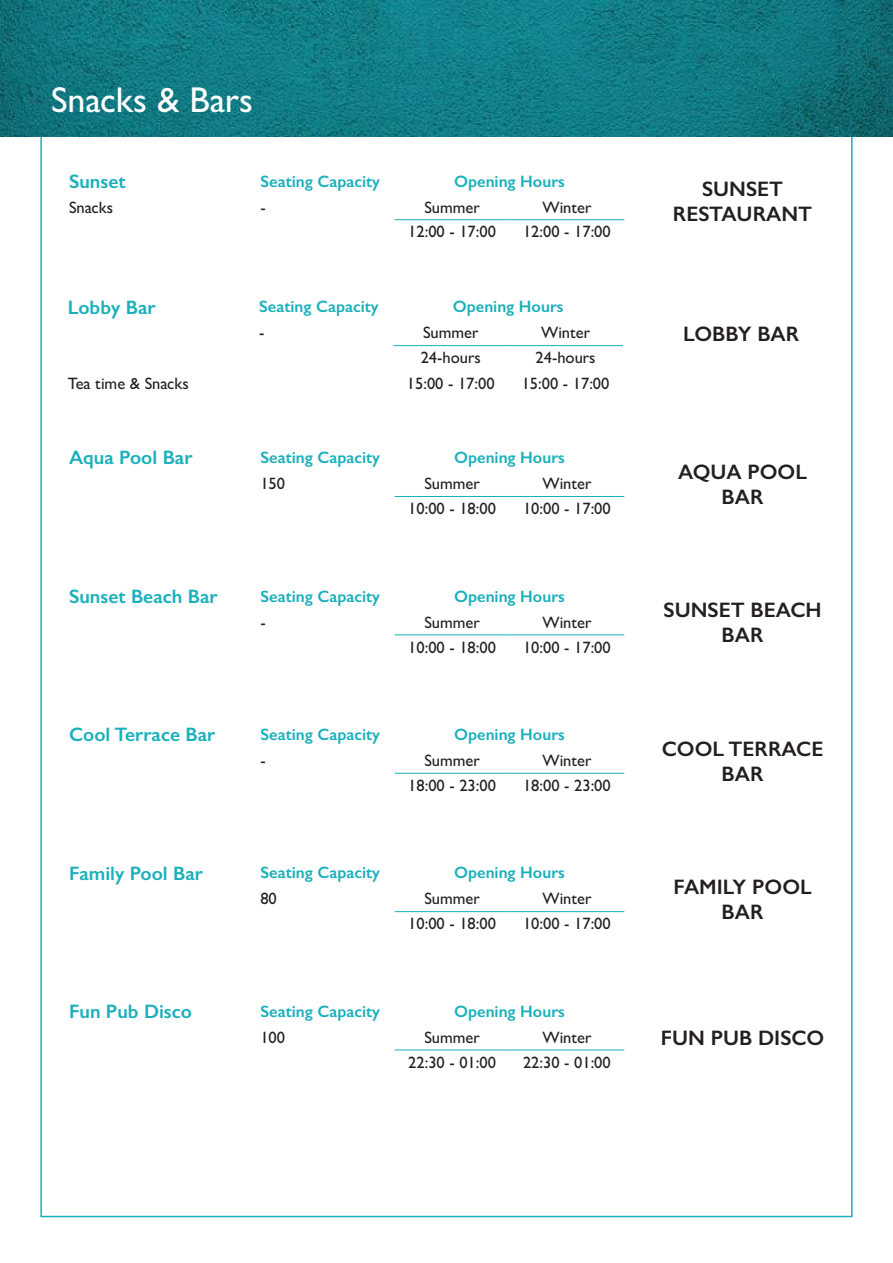
<style>
.page{position:relative;width:893px;height:1263px;background:#fff}
.page>*{position:absolute;margin:0;border:0;box-sizing:border-box;transform-origin:0 0}
.t1{font:500 36px "Gill Sans";color:#fff}
.t2{font:600 21px/25.2px "Gill Sans";color:#231f20;text-align:center}
.t3{font:600 19.5px "Gill Sans";color:#19b0bb}
.t4{font:500 16.5px "Gill Sans";color:#231f20}
.t5{font:600 16.5px "Gill Sans";color:#19b0bb}
</style>
<div class="page">
<img style="left:0;top:0;width:893px;height:136px">
<hr style="left:395px;top:219px;width:114px;height:1px;background:#19b0bb">
<hr style="left:509px;top:219px;width:115px;height:1px;background:#19b0bb">
<hr style="left:395px;top:496px;width:114px;height:1px;background:#19b0bb">
<hr style="left:509px;top:496px;width:115px;height:1px;background:#19b0bb">
<hr style="left:395px;top:635px;width:114px;height:1px;background:#19b0bb">
<hr style="left:509px;top:635px;width:115px;height:1px;background:#19b0bb">
<hr style="left:395px;top:773px;width:114px;height:1px;background:#19b0bb">
<hr style="left:509px;top:773px;width:115px;height:1px;background:#19b0bb">
<hr style="left:395px;top:911px;width:114px;height:1px;background:#19b0bb">
<hr style="left:509px;top:911px;width:115px;height:1px;background:#19b0bb">
<hr style="left:395px;top:1050px;width:114px;height:1px;background:#19b0bb">
<hr style="left:509px;top:1050px;width:115px;height:1px;background:#19b0bb">
<hr style="left:393px;top:345px;width:115px;height:1px;background:#19b0bb">
<hr style="left:508px;top:345px;width:115px;height:1px;background:#19b0bb">
<h1 class="t1" style="left:51px;top:79px;width:203px">Snacks &amp; Bars</h1>
<p class="t3" style="left:69px;top:169px;width:58px">Sunset</p>
<p class="t5" style="left:260px;top:171px;width:121px">Seating Capacity</p>
<p class="t5" style="left:454px;top:171px;width:112px">Opening Hours</p>
<p class="t4" style="left:69px;top:197px;width:45px">Snacks</p>
<p class="t4" style="left:260px;top:197px;width:7px">-</p>
<p class="t4" style="left:424px;top:197px;width:57px">Summer</p>
<p class="t4" style="left:542px;top:197px;width:50px">Winter</p>
<p class="t4" style="left:408px;top:222px;width:89px">12:00 - 17:00</p>
<p class="t4" style="left:523px;top:222px;width:89px">12:00 - 17:00</p>
<p class="t3" style="left:68px;top:295px;width:89px">Lobby Bar</p>
<p class="t5" style="left:259px;top:297px;width:121px">Seating Capacity</p>
<p class="t5" style="left:453px;top:297px;width:112px">Opening Hours</p>
<p class="t4" style="left:259px;top:323px;width:7px">-</p>
<p class="t4" style="left:423px;top:323px;width:57px">Summer</p>
<p class="t4" style="left:541px;top:323px;width:50px">Winter</p>
<p class="t4" style="left:421px;top:348px;width:62px">24-hours</p>
<p class="t4" style="left:535px;top:348px;width:62px">24-hours</p>
<p class="t4" style="left:68px;top:374px;width:123px">Tea time &amp; Snacks</p>
<p class="t4" style="left:407px;top:374px;width:89px">15:00 - 17:00</p>
<p class="t4" style="left:522px;top:374px;width:89px">15:00 - 17:00</p>
<p class="t3" style="left:69px;top:446px;width:125px">Aqua Pool Bar</p>
<p class="t5" style="left:260px;top:448px;width:121px">Seating Capacity</p>
<p class="t5" style="left:454px;top:448px;width:112px">Opening Hours</p>
<p class="t4" style="left:260px;top:474px;width:26px">150</p>
<p class="t4" style="left:424px;top:474px;width:57px">Summer</p>
<p class="t4" style="left:542px;top:474px;width:50px">Winter</p>
<p class="t4" style="left:408px;top:499px;width:89px">10:00 - 18:00</p>
<p class="t4" style="left:523px;top:499px;width:89px">10:00 - 17:00</p>
<p class="t3" style="left:69px;top:584px;width:150px">Sunset Beach Bar</p>
<p class="t5" style="left:260px;top:586px;width:121px">Seating Capacity</p>
<p class="t5" style="left:454px;top:586px;width:112px">Opening Hours</p>
<p class="t4" style="left:260px;top:612px;width:7px">-</p>
<p class="t4" style="left:424px;top:612px;width:57px">Summer</p>
<p class="t4" style="left:542px;top:612px;width:50px">Winter</p>
<p class="t4" style="left:408px;top:637px;width:89px">10:00 - 18:00</p>
<p class="t4" style="left:523px;top:637px;width:89px">10:00 - 17:00</p>
<p class="t3" style="left:69px;top:723px;width:148px">Cool Terrace Bar</p>
<p class="t5" style="left:260px;top:724px;width:121px">Seating Capacity</p>
<p class="t5" style="left:454px;top:724px;width:112px">Opening Hours</p>
<p class="t4" style="left:260px;top:751px;width:7px">-</p>
<p class="t4" style="left:424px;top:751px;width:57px">Summer</p>
<p class="t4" style="left:542px;top:751px;width:50px">Winter</p>
<p class="t4" style="left:408px;top:775px;width:89px">18:00 - 23:00</p>
<p class="t4" style="left:523px;top:775px;width:89px">18:00 - 23:00</p>
<p class="t3" style="left:69px;top:861px;width:136px">Family Pool Bar</p>
<p class="t5" style="left:260px;top:863px;width:121px">Seating Capacity</p>
<p class="t5" style="left:454px;top:863px;width:112px">Opening Hours</p>
<p class="t4" style="left:260px;top:889px;width:18px">80</p>
<p class="t4" style="left:424px;top:889px;width:57px">Summer</p>
<p class="t4" style="left:542px;top:889px;width:50px">Winter</p>
<p class="t4" style="left:408px;top:914px;width:89px">10:00 - 18:00</p>
<p class="t4" style="left:523px;top:914px;width:89px">10:00 - 17:00</p>
<p class="t3" style="left:69px;top:999px;width:124px">Fun Pub Disco</p>
<p class="t5" style="left:260px;top:1001px;width:121px">Seating Capacity</p>
<p class="t5" style="left:454px;top:1001px;width:112px">Opening Hours</p>
<p class="t4" style="left:260px;top:1027px;width:26px">100</p>
<p class="t4" style="left:424px;top:1027px;width:57px">Summer</p>
<p class="t4" style="left:542px;top:1027px;width:50px">Winter</p>
<p class="t4" style="left:408px;top:1052px;width:89px">22:30 - 01:00</p>
<p class="t4" style="left:523px;top:1052px;width:89px">22:30 - 01:00</p>
<p class="t2" style="left:673px;top:176px;width:141px">SUNSET<br>RESTAURANT</p>
<p class="t2" style="left:683px;top:321px;width:118px">LOBBY BAR</p>
<p class="t2" style="left:678px;top:459px;width:130px">AQUA POOL<br>BAR</p>
<p class="t2" style="left:663px;top:597px;width:160px">SUNSET BEACH<br>BAR</p>
<p class="t2" style="left:662px;top:736px;width:163px">COOL TERRACE<br>BAR</p>
<p class="t2" style="left:673px;top:874px;width:140px">FAMILY POOL<br>BAR</p>
<p class="t2" style="left:661px;top:1025px;width:165px">FUN PUB DISCO</p>
</div>
